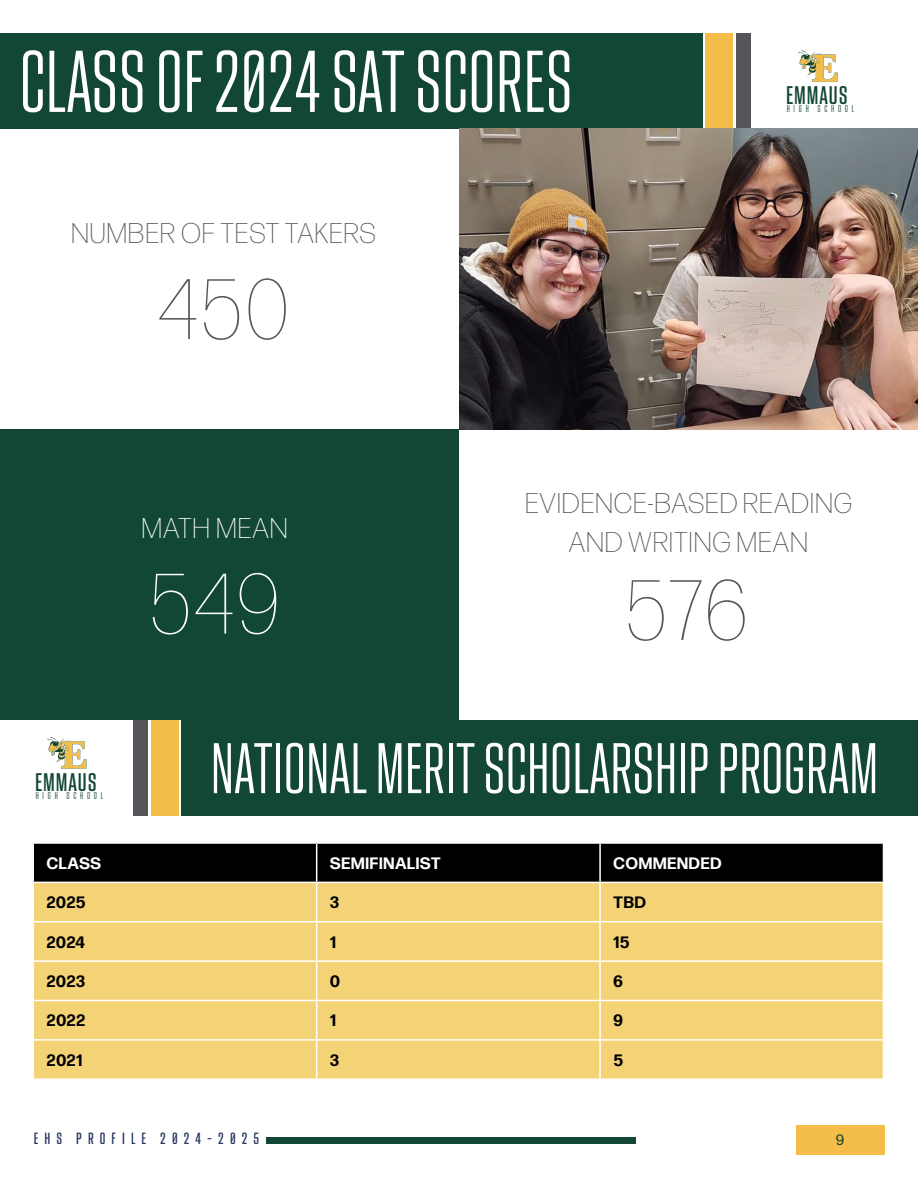
<style>
.page{position:relative;width:918px;height:1188px;background:#fff}
.page>*{position:absolute;margin:0;border:0;box-sizing:border-box;transform-origin:0 0}
.t1{font:300 90px "Monte Stella";color:#fff}
.t2{font:100 85.5px "Forma DJR Display";letter-spacing:.04em;color:#54565a}
.t3{font:100 85.5px "Forma DJR Display";color:#fff}
.t4{font:300 73.5px "Monte Stella";color:#fff}
.t5{font:200 28.5px/39px "Forma DJR Display";letter-spacing:.05em;color:#54565a;text-align:center}
.t6{font:200 28.5px "Forma DJR Display";letter-spacing:.05em;color:#fff}
.t7{font:25.95px "Monte Stella";letter-spacing:.03em;color:#124734}
.t8{font:700 16.5px "Forma DJR Display";letter-spacing:.05em;color:#000}
.t9{font:700 16.5px "Forma DJR Display";letter-spacing:.05em;color:#fff}
.t10{font:16.5px "Monte Stella";letter-spacing:.37em;color:#243560}
.t11{font:15px "Forma DJR Display";color:#124734}
.t12{font:300 10.2px "Monte Stella";letter-spacing:.37em;color:#124734}
</style>
<div class="page">
<div style="left:706px;top:34px;width:27px;height:95px;background:#f3bd48"></div>
<div style="left:736px;top:34px;width:15px;height:95px;background:#54565a"></div>
<div style="left:0;top:34px;width:703px;height:95px;background:#124734"></div>
<svg style="left:798px;top:50px;width:39px;height:32px"></svg>
<div style="left:267px;top:1137px;width:369px;height:7px;background:#124734"></div>
<div style="left:796px;top:1125px;width:88px;height:29px;background:#f3bd48"></div>
<img style="left:459px;top:129px;width:459px;height:301px">
<div style="left:0;top:430px;width:459px;height:290px;background:#124734"></div>
<div style="left:151px;top:720px;width:28px;height:96px;background:#f3bd48"></div>
<div style="left:133px;top:720px;width:15px;height:96px;background:#54565a"></div>
<div style="left:182px;top:720px;width:736px;height:96px;background:#124734"></div>
<svg style="left:47px;top:737px;width:39px;height:32px"></svg>
<div style="left:34px;top:844px;width:849px;height:38px;background:#000"></div>
<div style="left:34px;top:883px;width:849px;height:195px;background:#f3d375"></div>
<hr style="left:599px;top:883px;width:2px;height:38px;background:#fff">
<hr style="left:599px;top:922px;width:2px;height:38px;background:#fff">
<hr style="left:33px;top:960px;width:284px;height:2px;background:#fff">
<hr style="left:317px;top:960px;width:283px;height:2px;background:#fff">
<hr style="left:600px;top:960px;width:284px;height:2px;background:#fff">
<hr style="left:599px;top:962px;width:2px;height:38px;background:#fff">
<hr style="left:33px;top:1000px;width:284px;height:1px;background:#fff">
<hr style="left:317px;top:1000px;width:283px;height:1px;background:#fff">
<hr style="left:600px;top:1000px;width:284px;height:1px;background:#fff">
<hr style="left:599px;top:1001px;width:2px;height:38px;background:#fff">
<hr style="left:33px;top:1039px;width:284px;height:2px;background:#fff">
<hr style="left:317px;top:1039px;width:283px;height:2px;background:#fff">
<hr style="left:600px;top:1039px;width:284px;height:2px;background:#fff">
<hr style="left:316px;top:883px;width:1px;height:38px;background:#fff">
<hr style="left:316px;top:922px;width:1px;height:38px;background:#fff">
<hr style="left:316px;top:962px;width:1px;height:38px;background:#fff">
<hr style="left:316px;top:1001px;width:1px;height:38px;background:#fff">
<hr style="left:316px;top:1041px;width:1px;height:37px;background:#fff">
<hr style="left:599px;top:1041px;width:2px;height:37px;background:#fff">
<hr style="left:317px;top:921px;width:283px;height:1px;background:#fff">
<hr style="left:599px;top:844px;width:2px;height:38px;background:#fff">
<hr style="left:600px;top:921px;width:284px;height:1px;background:#fff">
<hr style="left:316px;top:844px;width:1px;height:38px;background:#fff">
<hr style="left:33px;top:921px;width:284px;height:1px;background:#fff">
<h1 class="t1" style="left:19px;top:31px;width:555px">CLASS OF 2024 SAT SCORES</h1>
<p class="t5" style="left:71px;top:213px;width:306px">NUMBER OF TEST TAKERS</p>
<h2 class="t2" style="left:158px;top:256px;width:132px">450</h2>
<p class="t7" style="left:786px;top:80px;width:63px">EMMAUS</p>
<p class="t12" style="left:787px;top:103px;width:69px">HIGH SCHOOL</p>
<p class="t6" style="left:142px;top:512px;width:147px">MATH MEAN</p>
<p class="t5" style="left:525px;top:483px;width:328px">EVIDENCE-BASED READING<br>AND WRITING MEAN</p>
<p class="t7" style="left:35px;top:767px;width:63px">EMMAUS</p>
<p class="t12" style="left:36px;top:790px;width:69px">HIGH SCHOOL</p>
<h2 class="t3" style="left:150px;top:551px;width:130px">549</h2>
<h2 class="t2" style="left:626px;top:557px;width:122px">576</h2>
<h3 class="t4" style="left:211px;top:727px;width:669px">NATIONAL MERIT SCHOLARSHIP PROGRAM</h3>
<p class="t9" style="left:47px;top:853px;width:56px">CLASS</p>
<p class="t9" style="left:330px;top:853px;width:112px">SEMIFINALIST</p>
<p class="t9" style="left:614px;top:853px;width:109px">COMMENDED</p>
<p class="t8" style="left:47px;top:892px;width:40px">2025</p>
<p class="t8" style="left:330px;top:892px;width:10px">3</p>
<p class="t8" style="left:614px;top:892px;width:34px">TBD</p>
<p class="t8" style="left:47px;top:931px;width:39px">2024</p>
<p class="t8" style="left:330px;top:931px;width:7px">1</p>
<p class="t8" style="left:614px;top:931px;width:17px">15</p>
<p class="t8" style="left:47px;top:971px;width:40px">2023</p>
<p class="t8" style="left:330px;top:971px;width:11px">0</p>
<p class="t8" style="left:614px;top:971px;width:11px">6</p>
<p class="t8" style="left:47px;top:1010px;width:40px">2022</p>
<p class="t8" style="left:330px;top:1010px;width:7px">1</p>
<p class="t8" style="left:614px;top:1010px;width:11px">9</p>
<p class="t8" style="left:47px;top:1049px;width:37px">2021</p>
<p class="t8" style="left:330px;top:1049px;width:10px">3</p>
<p class="t8" style="left:614px;top:1049px;width:11px">5</p>
<p class="t10" style="left:34px;top:1129px;width:227px">EHS PROFILE 2024-2025</p>
<p class="t11" style="left:836px;top:1131px;width:9px">9</p>
</div>
